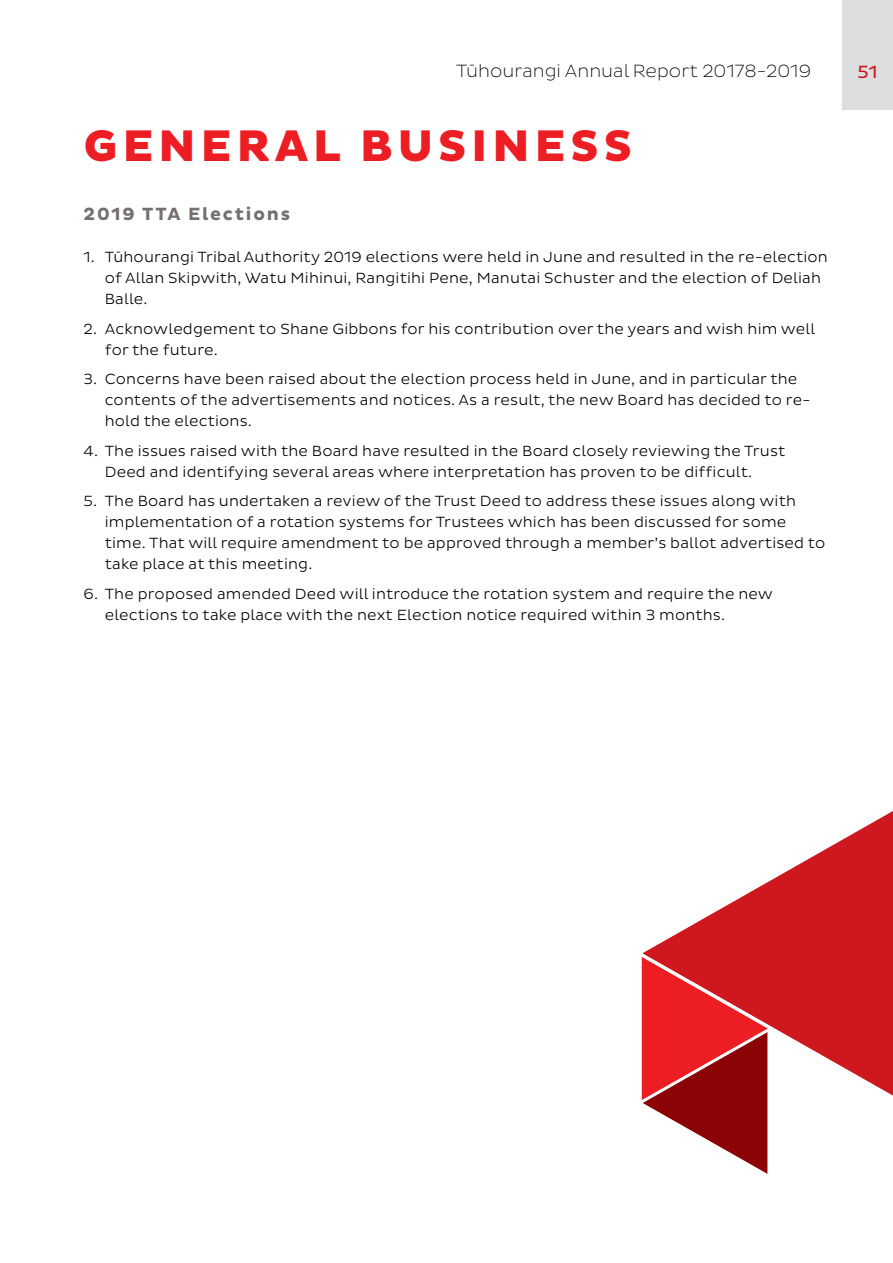
<style>
.page{position:relative;width:893px;height:1263px;background:#fff}
.page>*{position:absolute;margin:0;border:0;box-sizing:border-box;transform-origin:0 0}
.t1{font:800 45px "Pluto Sans";letter-spacing:.115em;color:#ed1d24}
.t2{font:200 18px "Pluto Sans";color:#000}
.t3{font:700 18px "Pluto Sans";letter-spacing:.1em;color:#75706d}
.t4{font:18px "Pluto Sans";color:#ce171e}
.t5{font:300 15px/21px "Pluto Sans";letter-spacing:.01em;color:#000}
</style>
<div class="page">
<svg style="left:650px;top:811px;width:243px;height:285px"></svg>
<svg style="left:641px;top:949px;width:136px;height:225px"></svg>
<div style="left:842px;top:0;width:51px;height:109px;background:#dcddde"></div>
<p class="t2" style="left:456px;top:61px;width:356px">Tūhourangi Annual Report 20178-2019</p>
<h1 class="t1" style="left:84px;top:120px;width:550px">GENERAL BUSINESS</h1>
<p class="t3" style="left:84px;top:203px;width:208px">2019 TTA Elections</p>
<p class="t5" style="left:105px;top:247px;width:725px;text-indent:-21px">1. Tūhourangi Tribal Authority 2019 elections were held in June and resulted in the re-election of Allan Skipwith, Watu Mihinui, Rangitihi Pene, Manutai Schuster and the election of Deliah<br>Balle.</p>
<p class="t5" style="left:105px;top:318px;width:712px;text-indent:-21px">2. Acknowledgement to Shane Gibbons for his contribution over the years and wish him well for the future.</p>
<p class="t5" style="left:105px;top:369px;width:707px;text-indent:-21px">3. Concerns have been raised about the election process held in June, and in particular the contents of the advertisements and notices. As a result, the new Board has decided to re&shy;hold the elections.</p>
<p class="t5" style="left:105px;top:440px;width:682px;text-indent:-21px">4. The issues raised with the Board have resulted in the Board closely reviewing the Trust<br>Deed and identifying several areas where interpretation has proven to be difficult.</p>
<p class="t5" style="left:105px;top:491px;width:722px;text-indent:-21px">5. The Board has undertaken a review of the Trust Deed to address these issues along with implementation of a rotation systems for Trustees which has been discussed for some time. That will require amendment to be approved through a member’s ballot advertised to take place at this meeting.</p>
<p class="t5" style="left:105px;top:583px;width:670px;text-indent:-21px">6. The proposed amended Deed will introduce the rotation system and require the new elections to take place with the next Election notice required within 3 months.</p>
<p class="t4" style="left:857px;top:61px;width:22px">51</p>
</div>
